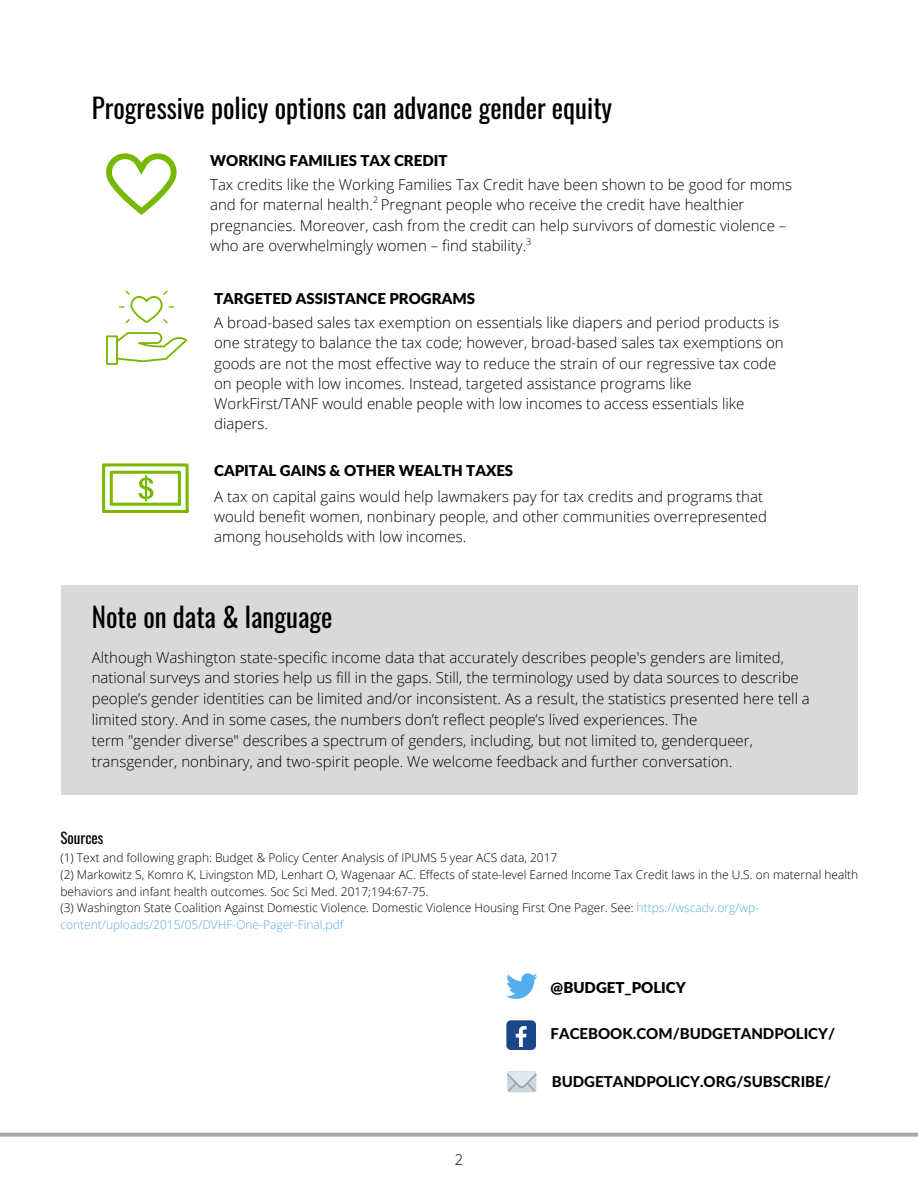
<style>
.page{position:relative;width:918px;height:1188px;background:#fff}
.page>*{position:absolute;margin:0;border:0;box-sizing:border-box;transform-origin:0 0}
.t1{font:27px "Oswald";color:#000}
.t2{font:300 15px/20.2px "Open Sans";color:#000}
.t3{font:900 15px "Lato Latin";color:#000}
.t4{font:800 15px "Lato Latin";color:#000}
.t5{font:15px "Oswald";color:#000}
.t6{font:300 14.85px "Open Sans";color:#000}
.t7{font:300 12px/16.6px "Open Sans";color:#000}
.t8{font:300 9px "Open Sans";color:#000}
.s1{color:#55acee}
</style>
<div class="page">
<div style="left:61px;top:585px;width:797px;height:210px;background:#d9d9d9"></div>
<svg style="left:102px;top:463px;width:87px;height:50px"></svg>
<svg style="left:506px;top:973px;width:32px;height:26px"></svg>
<div style="left:506px;top:1020px;width:30px;height:30px;background:#1a4789;border-radius:5px"></div>
<svg style="left:516px;top:1026px;width:11px;height:21px"></svg>
<svg style="left:507px;top:1071px;width:29px;height:21px"></svg>
<svg style="left:0;top:1133px;width:918px;height:4px;background:#aeaeae"></svg>
<svg style="left:106px;top:153px;width:71px;height:62px"></svg>
<svg style="left:106px;top:332px;width:81px;height:33px"></svg>
<svg style="left:119px;top:291px;width:55px;height:32px"></svg>
<h1 class="t1" style="left:92px;top:87px;width:522px">Progressive policy options can advance gender equity</h1>
<p class="t3" style="left:210px;top:151px;width:239px">WORKING FAMILIES TAX CREDIT</p>
<p class="t2" style="left:210px;top:174px;width:584px">Tax credits like the Working Families Tax Credit have been shown to be good for moms and for maternal health. Pregnant people who receive the credit have healthier pregnancies. Moreover, cash from the credit can help survivors of domestic violence – who are overwhelmingly women – find stability.</p>
<p class="t8" style="left:373px;top:194px;width:7px">2</p>
<p class="t8" style="left:526px;top:235px;width:7px">3</p>
<p class="t3" style="left:214px;top:289px;width:262px">TARGETED ASSISTANCE PROGRAMS</p>
<p class="t2" style="left:214px;top:312px;width:571px">A broad-based sales tax exemption on essentials like diapers and period products is one strategy to balance the tax code; however, broad-based sales tax exemptions on goods are not the most effective way to reduce the strain of our regressive tax code on people with low incomes. Instead, targeted assistance programs like WorkFirst/TANF would enable people with low incomes to access essentials like diapers.</p>
<p class="t3" style="left:214px;top:462px;width:301px">CAPITAL GAINS &amp; OTHER WEALTH TAXES</p>
<p class="t2" style="left:214px;top:486px;width:554px">A tax on capital gains would help lawmakers pay for tax credits and programs that would benefit women, nonbinary people, and other communities overrepresented among households with low incomes.</p>
<h1 class="t1" style="left:92px;top:596px;width:242px">Note on data &amp; language</h1>
<p class="t2" style="left:92px;top:646px;width:720px;line-height:20.9px">Although Washington state-specific income data that accurately describes people's genders are limited, national surveys and stories help us fill in the gaps. Still, the terminology used by data sources to describe people’s gender identities can be limited and/or inconsistent. As a result, the statistics presented here tell a limited story. And in some cases, the numbers don’t reflect people’s lived experiences. The<br>term "gender diverse" describes a spectrum of genders, including, but not limited to, genderqueer, transgender, nonbinary, and two-spirit people. We welcome feedback and further conversation.</p>
<p class="t5" style="left:60px;top:827px;width:44px">Sources</p>
<p class="t7" style="left:60px;top:849px;width:799px">(1) Text and following graph: Budget &amp; Policy Center Analysis of IPUMS 5 year ACS data, 2017<br>(2) Markowitz S, Komro K, Livingston MD, Lenhart O, Wagenaar AC. Effects of state-level Earned Income Tax Credit laws in the U.S. on maternal health behaviors and infant health outcomes. Soc Sci Med. 2017;194:67-75.<br>(3) Washington State Coalition Against Domestic Violence. Domestic Violence Housing First One Pager. See: <span class="s1">https://wscadv.org/wp&shy;content/uploads/2015/05/DVHF-One-Pager-Final.pdf</span></p>
<p class="t6" style="left:455px;top:1149px;width:10px">2</p>
<p class="t3" style="left:551px;top:978px;width:137px">@BUDGET_POLICY</p>
<p class="t4" style="left:551px;top:1024px;width:286px">FACEBOOK.COM/BUDGETANDPOLICY/</p>
<p class="t4" style="left:552px;top:1072px;width:281px">BUDGETANDPOLICY.ORG/SUBSCRIBE/</p>
</div>
